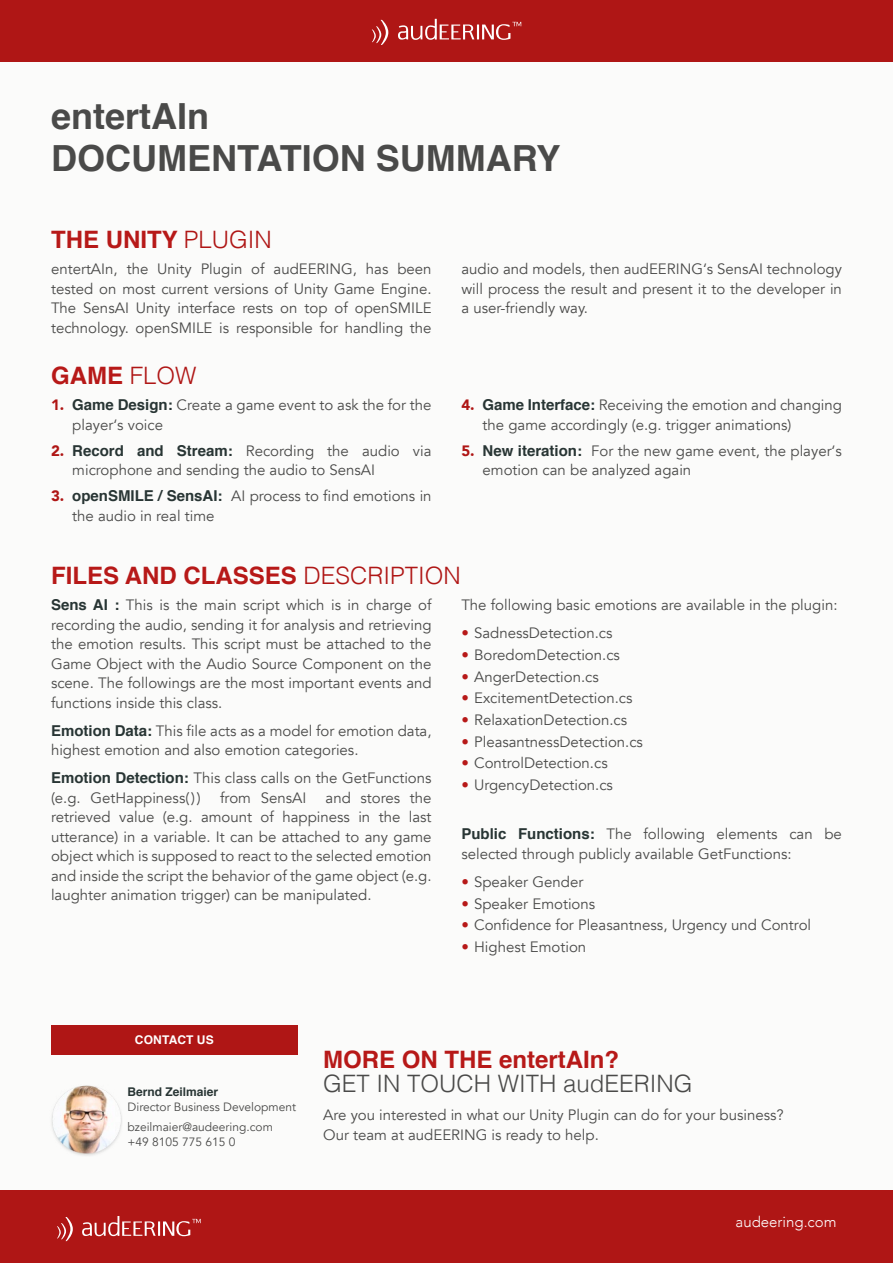
<style>
.page{position:relative;width:893px;height:1263px;background:#fbfbfa}
.page>*{position:absolute;margin:0;border:0;box-sizing:border-box;transform-origin:0 0}
.t1{font:700 36px/42px "Helvetica";color:#4a4a49}
.t2{font:700 24px "Helvetica";color:#b71918}
.t3{font:300 24px "Helvetica";color:#4a4a49}
.t4{font:15px/19.5px "Avenir";color:#4a4a49}
.t5{font:300 15px "Avenir";color:#fff}
.t6{font:12px/19.2px "Avenir";color:#4a4a49}
.t7{font:700 12px "Helvetica";color:#283534}
.t8{font:700 12px "Helvetica";letter-spacing:.015em;color:#fff}
.s1{font-weight:300;color:#af1615}
.s2{font-weight:900;color:#af1615}
.s3{font-family:"Helvetica";font-weight:700;color:#283534}
.s4{color:#b71918}
</style>
<div class="page">
<div style="left:0;top:0;width:893px;height:62px;background:#af1615"></div>
<div style="left:0;top:1191px;width:893px;height:72px;background:#af1615"></div>
<svg style="left:372px;top:20px;width:16px;height:25px"></svg>
<svg style="left:398px;top:19px;width:123px;height:21px"></svg>
<svg style="left:57px;top:1217px;width:16px;height:24px"></svg>
<svg style="left:82px;top:1216px;width:119px;height:20px"></svg>
<img style="left:51px;top:1085px;width:71px;height:71px">
<div style="left:51px;top:1025px;width:247px;height:29px;background:#af1615"></div>
<h1 class="t1" style="left:51px;top:96px;width:511px">entertAIn<br>DOCUMENTATION SUMMARY</h1>
<h2 class="t2" style="left:51px;top:220px;width:222px">THE UNITY <span class="s1">PLUGIN</span></h2>
<p class="t4" style="left:51px;top:260px;width:382px;text-align:justify">entertAIn, the Unity Plugin of audEERING, has been tested on most current versions of Unity Game Engine.<br>The SensAI Unity interface rests on top of openSMILE technology. openSMILE is responsible for handling the</p>
<p class="t4" style="left:461px;top:260px;width:382px;text-align:justify">audio and models, then audEERING‘s SensAI technology will process the result and present it to the developer in a user-friendly way.</p>
<h2 class="t2" style="left:51px;top:356px;width:147px">GAME <span class="s1">FLOW</span></h2>
<p class="t4" style="left:72px;top:396px;width:361px;text-indent:-21px"><span class="s2">1.</span> <span class="s3">Game Design:</span> Create a game event to ask the for the player‘s voice</p>
<p class="t4" style="left:72px;top:441px;width:361px;text-indent:-21px"><span class="s2">2.</span> <span class="s3">Record and Stream:</span> Recording the audio via microphone and sending the audio to SensAI</p>
<p class="t4" style="left:72px;top:487px;width:361px;text-indent:-21px"><span class="s2">3.</span> <span class="s3">openSMILE / SensAI:</span> AI process to find emotions in the audio in real time</p>
<p class="t4" style="left:483px;top:396px;width:361px;text-indent:-21px"><span class="s2">4.</span> <span class="s3">Game Interface:</span> Receiving the emotion and changing the game accordingly (e.g. trigger animations)</p>
<p class="t4" style="left:483px;top:441px;width:361px;text-indent:-21px"><span class="s2">5.</span> <span class="s3">New iteration:</span> For the new game event, the player‘s emotion can be analyzed again</p>
<h2 class="t2" style="left:51px;top:556px;width:411px">FILES AND CLASSES <span class="s1">DESCRIPTION</span></h2>
<p class="t4" style="left:51px;top:596px;width:382px;text-align:justify"><span class="s3">Sens AI :</span> This is the main script which is in charge of recording the audio, sending it for analysis and retrieving the emotion results. This script must be attached to the Game Object with the Audio Source Component on the scene. The followings are the most important events and functions inside this class.</p>
<p class="t4" style="left:51px;top:721px;width:382px"><span class="s3">Emotion Data:</span> This file acts as a model for emotion data, highest emotion and also emotion categories.</p>
<p class="t4" style="left:51px;top:769px;width:382px"><span class="s3">Emotion Detection:</span> This class calls on the GetFunctions (e.g. GetHappiness())</p>
<p class="t4" style="left:220px;top:788px;width:88px">from SensAI</p>
<p class="t4" style="left:51px;top:788px;width:382px;text-align:justify;text-indent:275px">and stores the retrieved value (e.g. amount of happiness in the last utterance) in a variable. It can be attached to any game object which is supposed to react to the selected emotion and inside the script the behavior of the game object (e.g. laughter animation trigger) can be manipulated.</p>
<p class="t4" style="left:461px;top:596px;width:378px">The following basic emotions are available in the plugin:</p>
<p class="t4" style="left:461px;top:624px;width:153px"><span class="s4">•</span> SadnessDetection.cs</p>
<p class="t4" style="left:461px;top:645px;width:160px"><span class="s4">•</span> BoredomDetection.cs</p>
<p class="t4" style="left:461px;top:667px;width:139px"><span class="s4">•</span> AngerDetection.cs</p>
<p class="t4" style="left:461px;top:689px;width:173px"><span class="s4">•</span> ExcitementDetection.cs</p>
<p class="t4" style="left:461px;top:710px;width:167px"><span class="s4">•</span> RelaxationDetection.cs</p>
<p class="t4" style="left:461px;top:732px;width:183px"><span class="s4">•</span> PleasantnessDetection.cs</p>
<p class="t4" style="left:461px;top:753px;width:148px"><span class="s4">•</span> ControlDetection.cs</p>
<p class="t4" style="left:461px;top:775px;width:153px"><span class="s4">•</span> UrgencyDetection.cs</p>
<p class="t4" style="left:461px;top:825px;width:382px"><span class="s3">Public Functions:</span> The following elements can be selected through publicly available GetFunctions:</p>
<p class="t4" style="left:461px;top:872px;width:123px"><span class="s4">•</span> Speaker Gender</p>
<p class="t4" style="left:461px;top:894px;width:135px"><span class="s4">•</span> Speaker Emotions</p>
<p class="t4" style="left:461px;top:915px;width:351px"><span class="s4">•</span> Confidence for Pleasantness, Urgency und Control</p>
<p class="t4" style="left:461px;top:937px;width:126px"><span class="s4">•</span> Highest Emotion</p>
<p class="t8" style="left:135px;top:1030px;width:80px">CONTACT US</p>
<p class="t7" style="left:128px;top:1082px;width:92px">Bernd Zeilmaier</p>
<p class="t6" style="left:128px;top:1098px;width:170px">Director Business Development bzeilmaier@audeering.com</p>
<p class="t6" style="left:128px;top:1132px;width:110px">+49 8105 775 615 0</p>
<h2 class="t2" style="left:323px;top:1040px;width:298px">MORE ON THE entertAIn?</h2>
<h2 class="t3" style="left:323px;top:1063px;width:371px">GET IN TOUCH WITH audEERING</h2>
<p class="t4" style="left:323px;top:1106px;width:462px">Are you interested in what our Unity Plugin can do for your business?<br>Our team at audEERING is ready to help.</p>
<p class="t5" style="left:736px;top:1213px;width:102px">audeering.com</p>
</div>
